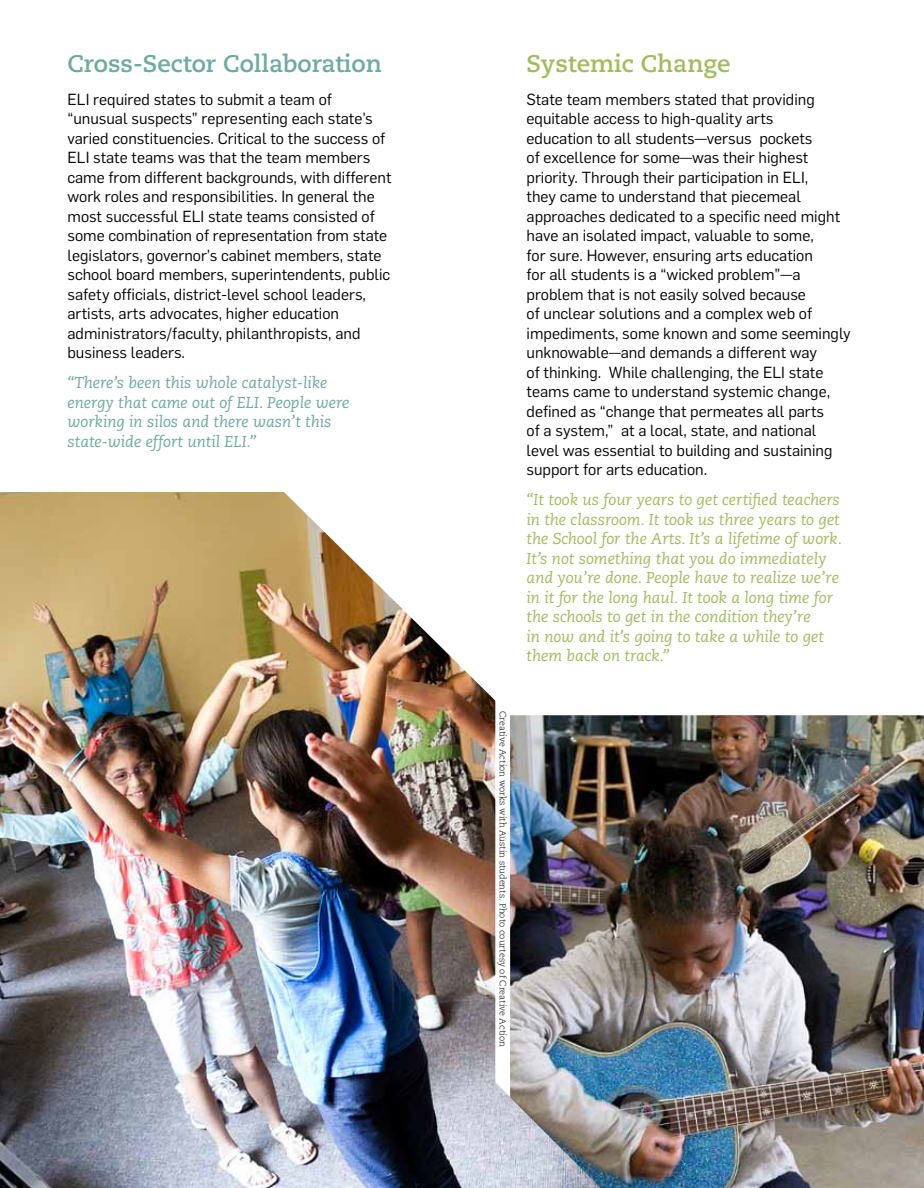
<style>
.page{position:relative;width:924px;height:1188px;background:#fff}
.page>*{position:absolute;margin:0;border:0;box-sizing:border-box;transform-origin:0 0}
.t1{font:700 24px "Caecilia";color:#6daaa2}
.t2{font:700 24px "Caecilia";color:#a2bc5d}
.t3{font:15.75px/19.5px "Flama";color:#000}
.t4{font:italic 15.75px/19.5px "Caecilia";color:#a2bc5d}
.t5{font:italic 15.75px/19.5px "Caecilia";color:#6daaa2}
.t6{font:300 9px "Caecilia";color:#000}
</style>
<div class="page">
<img style="left:0;top:492px;width:510px;height:696px">
<img style="left:280px;top:492px;width:230px;height:228px">
<img style="left:510px;top:715px;width:414px;height:473px">
<svg style="left:495px;top:695px;width:15px;height:402px"></svg>
<p class="t1" style="left:68px;top:49px;width:316px">Cross-Sector Collaboration</p>
<p class="t3" style="left:68px;top:88px;width:325px">ELI required states to submit a team of “unusual suspects” representing each state’s varied constituencies. Critical to the success of ELI state teams was that the team members came from different backgrounds, with different work roles and responsibilities. In general the most successful ELI state teams consisted of some combination of representation from state legislators, governor’s cabinet members, state school board members, superintendents, public safety officials, district-level school leaders, artists, arts advocates, higher education administrators/faculty, philanthropists, and business leaders.</p>
<p class="t5" style="left:68px;top:374px;width:284px">“There’s been this whole catalyst-like energy that came out of ELI. People were working in silos and there wasn’t this state-wide effort until ELI.”</p>
<p class="t2" style="left:526px;top:49px;width:206px">Systemic Change</p>
<p class="t3" style="left:526px;top:88px;width:326px">State team members stated that providing equitable access to high-quality arts<br>education to all students—versus pockets<br>of excellence for some—was their highest priority. Through their participation in ELI,<br>they came to understand that piecemeal approaches dedicated to a specific need might have an isolated impact, valuable to some,<br>for sure. However, ensuring arts education<br>for all students is a “wicked problem”—a problem that is not easily solved because<br>of unclear solutions and a complex web of impediments, some known and some seemingly unknowable—and demands a different way<br>of thinking. While challenging, the ELI state teams came to understand systemic change, defined as “change that permeates all parts<br>of a system,” at a local, state, and national level was essential to building and sustaining support for arts education.</p>
<p class="t4" style="left:526px;top:491px;width:317px">“It took us four years to get certified teachers in the classroom. It took us three years to get the School for the Arts. It’s a lifetime of work.<br>It’s not something that you do immediately and you’re done. People have to realize we’re in it for the long haul. It took a long time for the schools to get in the condition they’re<br>in now and it’s going to take a while to get them back on track.”</p>
<p class="t6" style="left:508px;top:711px;width:337px;rotate:90deg">Creative Action works with Austin students. Photo courtesy of Creative Action</p>
</div>
